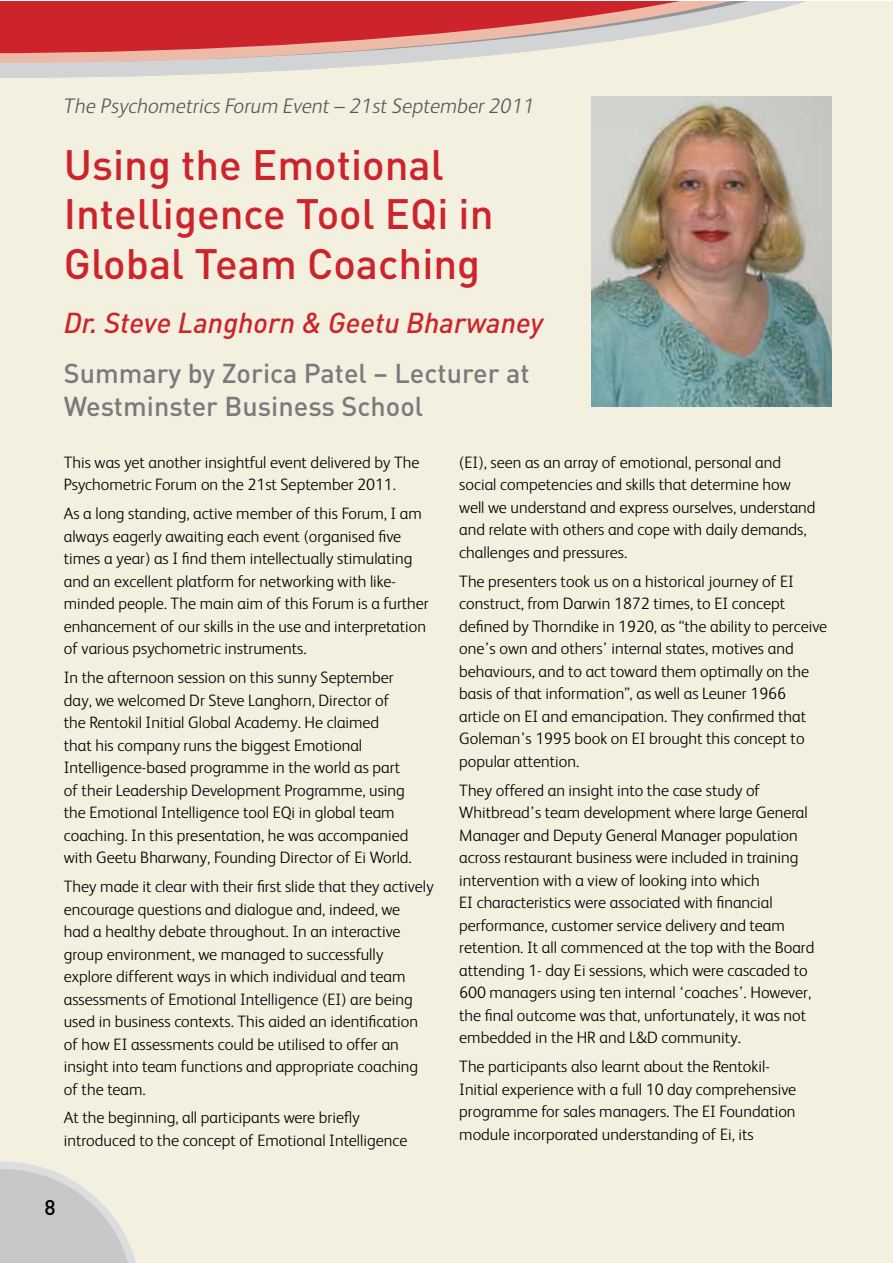
<style>
.page{position:relative;width:893px;height:1263px;background:#fff}
.page>*{position:absolute;margin:0;border:0;box-sizing:border-box;transform-origin:0 0}
.t1{font:500 42px/49.5px "DINOT";color:#cd242b}
.t2{font:italic 500 28.5px "DINOT";color:#cd242b}
.t3{font:500 27px/33px "DINOT";color:#797a7d}
.t4{font:italic 300 21px "FS Albert";color:#58595b}
.t5{font:500 21px "DINOT";color:#000}
.t6{font:300 16.5px/22.5px "FS Albert";color:#000}
</style>
<div class="page">
<div style="left:0;top:78px;width:892px;height:1185px;background:#f3f0df"></div>
<svg style="left:0;top:1161px;width:140px;height:102px;background:#d5d5d1"></svg>
<svg style="left:0;top:1px;width:892px;height:77px;background:#dd9b96"></svg>
<img style="left:591px;top:97px;width:241px;height:309px">
<p class="t4" style="left:64px;top:92px;width:472px">The Psychometrics Forum Event – 21st September 2011</p>
<h1 class="t1" style="left:64px;top:138px;width:431px">Using the Emotional<br>Intelligence Tool EQi in<br>Global Team Coaching</h1>
<h2 class="t2" style="left:64px;top:303px;width:481px">Dr. Steve Langhorn &amp; Geetu Bharwaney</h2>
<h3 class="t3" style="left:64px;top:356px;width:467px">Summary by Zorica Patel – Lecturer at<br>Westminster Business School</h3>
<p class="t6" style="left:64px;top:450px;width:357px">This was yet another insightful event delivered by The<br>Psychometric Forum on the 21st September 2011.</p>
<p class="t6" style="left:64px;top:501px;width:366px">As a long standing, active member of this Forum, I am always eagerly awaiting each event (organised five times a year) as I find them intellectually stimulating and an excellent platform for networking with like&shy;minded people. The main aim of this Forum is a further enhancement of our skills in the use and interpretation of various psychometric instruments.</p>
<p class="t6" style="left:64px;top:665px;width:350px">In the afternoon session on this sunny September day, we welcomed Dr Steve Langhorn, Director of the Rentokil Initial Global Academy. He claimed<br>that his company runs the biggest Emotional Intelligence-based programme in the world as part of their Leadership Development Programme, using the Emotional Intelligence tool EQi in global team coaching. In this presentation, he was accompanied with Geetu Bharwany, Founding Director of Ei World.</p>
<p class="t6" style="left:64px;top:874px;width:371px">They made it clear with their first slide that they actively encourage questions and dialogue and, indeed, we<br>had a healthy debate throughout. In an interactive group environment, we managed to successfully explore different ways in which individual and team assessments of Emotional Intelligence (EI) are being used in business contexts. This aided an identification of how EI assessments could be utilised to offer an insight into team functions and appropriate coaching of the team.</p>
<p class="t6" style="left:64px;top:1106px;width:345px">At the beginning, all participants were briefly introduced to the concept of Emotional Intelligence</p>
<p class="t6" style="left:459px;top:450px;width:358px">(EI), seen as an array of emotional, personal and social competencies and skills that determine how well we understand and express ourselves, understand and relate with others and cope with daily demands, challenges and pressures.</p>
<p class="t6" style="left:459px;top:569px;width:370px">The presenters took us on a historical journey of EI construct, from Darwin 1872 times, to EI concept defined by Thorndike in 1920, as “the ability to perceive one’s own and others’ internal states, motives and behaviours, and to act toward them optimally on the basis of that information”, as well as Leuner 1966 article on EI and emancipation. They confirmed that Goleman’s 1995 book on EI brought this concept to popular attention.</p>
<p class="t6" style="left:459px;top:778px;width:357px">They offered an insight into the case study of Whitbread’s team development where large General Manager and Deputy General Manager population across restaurant business were included in training intervention with a view of looking into which<br>EI characteristics were associated with financial performance, customer service delivery and team retention. It all commenced at the top with the Board attending 1- day Ei sessions, which were cascaded to 600 managers using ten internal ‘coaches’. However, the final outcome was that, unfortunately, it was not embedded in the HR and L&amp;D community.</p>
<p class="t6" style="left:459px;top:1054px;width:339px">The participants also learnt about the Rentokil-Initial experience with a full 10 day comprehensive programme for sales managers. The EI Foundation module incorporated understanding of Ei, its</p>
<p class="t5" style="left:44px;top:1193px;width:13px">8</p>
</div>
